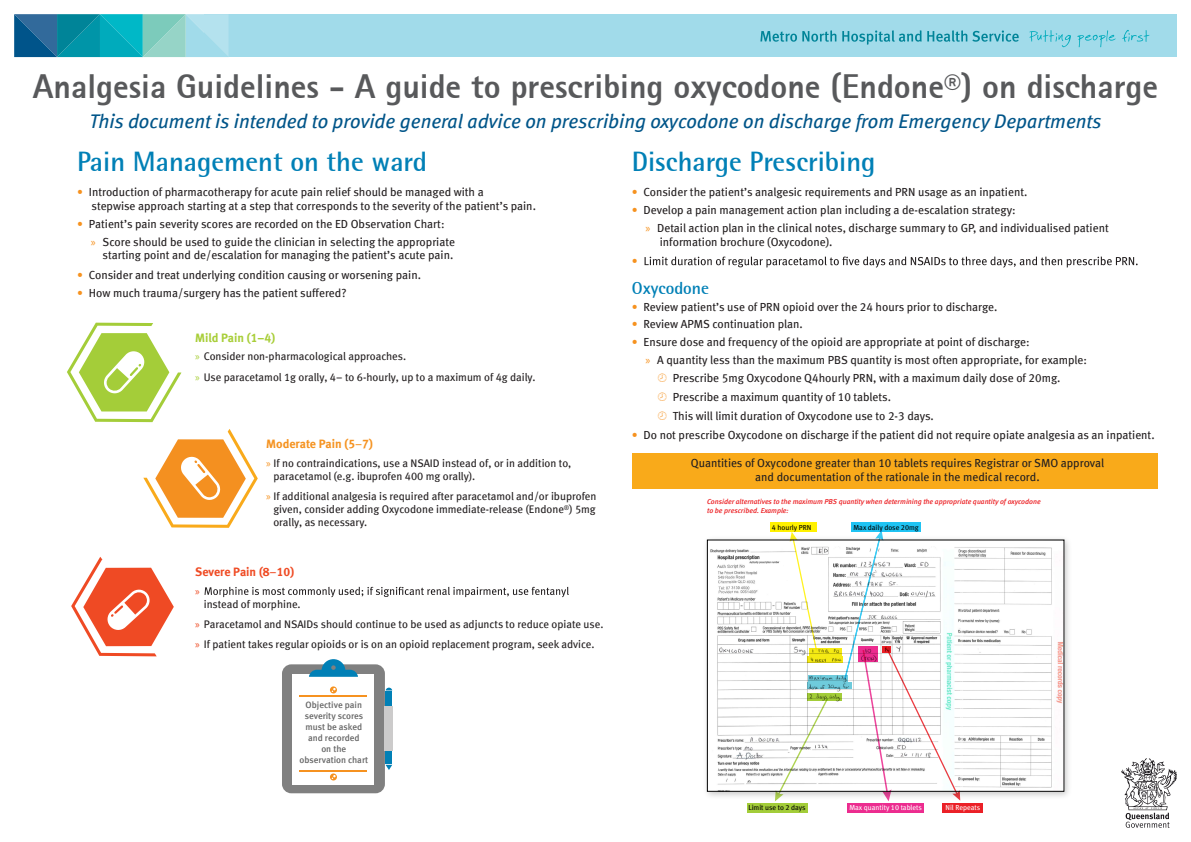
<style>
.page{position:relative;width:1191px;height:842px;background:#fff}
.page>*{position:absolute;margin:0;border:0;box-sizing:border-box;transform-origin:0 0}
.t1{font:800 33.8px "Agfa Rotis Sans Serif";color:#58595b}
.t2{font:700 27.5px "Agfa Rotis Semisans";color:#0080b6}
.t3{font:italic 19.7px "Meta Book LF";color:#005589}
.t4{font:700 17.2px "Agfa Rotis Semisans";color:#0080b6}
.t5{font:12.2px "Meta Bold LF";color:#f59321}
.t6{font:12.2px "Meta Bold LF";color:#ef4b24}
.t7{font:12.2px "Meta Bold LF";color:#a8ce38}
.t8{font:11.7px/13.7px "Meta Book LF";color:#231f20}
.t9{font:11.7px "Meta Book LF";color:#f6921f}
.t10{font:11px/13.1px "Meta Book LF";color:#231f20}
.t11{font:11px "Myriad Pro";color:#ef4b23}
.t12{font:9.2px/11px "Meta Medium LF";color:#666;text-align:center}
.t13{font:italic 7.2px/8.7px "Meta Medium LF";color:#ec2024}
.t14{font:7.2px "Meta Book LF";color:#000}
.t15{font:7.2px "Meta Book LF";color:#fff}
.s1{color:#f6921f}
.s2{font-family:"Myriad Pro";color:#f6921f}
.s3{font-family:"Myriad Pro";color:#a8ce38}
.s4{font-family:"Meta Book LF"}
.s5{font-family:"Myriad Pro";color:#ef4b23}
</style>
<div class="page">
<div style="left:632px;top:453px;width:525px;height:36px;background:#f9aa1a"></div>
<div style="left:204px;top:14px;width:972px;height:43px;background:#a1dbea"></div>
<svg style="left:1029px;top:30px;width:120px;height:17px"></svg>
<svg style="left:760px;top:30px;width:258px;height:15px"></svg>
<svg style="left:14px;top:14px;width:214px;height:43px;background:#43a9ba"></svg>
<svg style="left:644px;top:256px;width:493px;height:12px"></svg>
<svg style="left:204px;top:587px;width:365px;height:10px"></svg>
<svg style="left:67px;top:323px;width:114px;height:99px"></svg>
<svg style="left:143px;top:429px;width:115px;height:99px"></svg>
<svg style="left:71px;top:557px;width:103px;height:99px"></svg>
<div style="left:282px;top:664px;width:103px;height:129px;background:#808080;border-radius:9px"></div>
<div style="left:293px;top:674px;width:81px;height:111px;background:#fff"></div>
<svg style="left:309px;top:659px;width:49px;height:18px"></svg>
<div style="left:385px;top:691px;width:7px;height:73px;background:#0180b6"></div>
<svg style="left:385px;top:688px;width:7px;height:2px"></svg>
<svg style="left:385px;top:765px;width:7px;height:5px"></svg>
<div style="left:385px;top:707px;width:8px;height:44px;background:#cccbcb"></div>
<svg style="left:330px;top:773px;width:7px;height:7px"></svg>
<svg style="left:332px;top:775px;width:4px;height:4px"></svg>
<hr style="left:299px;top:770px;width:68px;height:1px;background:#f69220">
<svg style="left:330px;top:686px;width:7px;height:7px"></svg>
<svg style="left:332px;top:688px;width:4px;height:4px"></svg>
<hr style="left:299px;top:695px;width:68px;height:1px;background:#f69220">
<img style="left:706px;top:527px;width:363px;height:285px">
<img style="left:709px;top:542px;width:353px;height:247px">
<svg style="left:809px;top:648px;width:32px;height:7px"></svg>
<div style="left:770px;top:523px;width:47px;height:9px;background:#fff100"></div>
<div style="left:747px;top:803px;width:60px;height:9px;background:#a3cd39"></div>
<div style="left:847px;top:803px;width:77px;height:9px;background:#ec2c8f"></div>
<div style="left:942px;top:803px;width:40px;height:9px;background:#eb2027"></div>
<div style="left:851px;top:523px;width:69px;height:9px;background:#1fc3f3"></div>
<svg style="left:807px;top:656px;width:36px;height:7px"></svg>
<svg style="left:808px;top:675px;width:36px;height:7px"></svg>
<svg style="left:807px;top:682px;width:37px;height:7px"></svg>
<svg style="left:807px;top:693px;width:34px;height:7px"></svg>
<svg style="left:789px;top:532px;width:28px;height:118px"></svg>
<svg style="left:775px;top:698px;width:53px;height:103px"></svg>
<svg style="left:844px;top:530px;width:116px;height:271px"></svg>
<svg style="left:1121px;top:758px;width:56px;height:70px"></svg>
<h1 class="t1" style="left:33px;top:65px;width:1126px">Analgesia Guidelines - A guide to prescribing oxycodone (Endone®) on discharge</h1>
<h3 class="t3" style="left:89px;top:110px;width:1013px">This document is intended to provide general advice on prescribing oxycodone on discharge from Emergency Departments</h3>
<h2 class="t2" style="left:77px;top:145px;width:351px">Pain Management on the ward</h2>
<h2 class="t2" style="left:632px;top:145px;width:245px">Discharge Prescribing</h2>
<p class="t8" style="left:91px;top:185px;width:446px;text-indent:-14px"><span class="s1">•</span> Introduction of pharmacotherapy for acute pain relief should be managed with a<br>stepwise approach starting at a step that corresponds to the severity of the patient’s pain.</p>
<p class="t8" style="left:91px;top:215px;width:365px;line-height:17.6px;text-indent:-14px"><span class="s1">•</span> Patient’s pain severity scores are recorded on the ED Observation Chart:<br><span class="s2">»</span> Score should be used to guide the clinician in selecting the appropriate</p>
<p class="t8" style="left:103px;top:248px;width:352px">starting point and de/escalation for managing the patient’s acute pain.</p>
<p class="t8" style="left:77px;top:268px;width:345px"><span class="s1">•</span> Consider and treat underlying condition causing or worsening pain.</p>
<p class="t8" style="left:77px;top:285px;width:271px"><span class="s1">•</span> How much trauma/surgery has the patient suffered?</p>
<p class="t8" style="left:632px;top:185px;width:397px"><span class="s1">•</span> Consider the patient’s analgesic requirements and PRN usage as an inpatient.</p>
<p class="t8" style="left:645px;top:201px;width:465px;line-height:17.6px;text-indent:-14px"><span class="s1">•</span> Develop a pain management action plan including a de-escalation strategy:<br><span class="s2">»</span> Detail action plan in the clinical notes, discharge summary to GP, and individualised patient</p>
<p class="t8" style="left:660px;top:234px;width:174px">information brochure (Oxycodone).</p>
<p class="t9" style="left:632px;top:254px;width:7px">•</p>
<h3 class="t4" style="left:632px;top:278px;width:79px">Oxycodone</h3>
<p class="t8" style="left:632px;top:300px;width:367px"><span class="s1">•</span> Review patient’s use of PRN opioid over the 24 hours prior to discharge.</p>
<p class="t8" style="left:632px;top:317px;width:172px"><span class="s1">•</span> Review APMS continuation plan.</p>
<p class="t8" style="left:632px;top:335px;width:399px"><span class="s1">•</span> Ensure dose and frequency of the opioid are appropriate at point of discharge:</p>
<p class="t8" style="left:645px;top:353px;width:443px"><span class="s2">»</span> A quantity less than the maximum PBS quantity is most often appropriate, for example:</p>
<p class="t8" style="left:673px;top:371px;width:389px">Prescribe 5mg Oxycodone Q4hourly PRN, with a maximum daily dose of 20mg.</p>
<p class="t8" style="left:673px;top:390px;width:220px">Prescribe a maximum quantity of 10 tablets.</p>
<p class="t8" style="left:673px;top:409px;width:263px">This will limit duration of Oxycodone use to 2-3 days.</p>
<p class="t8" style="left:632px;top:428px;width:524px"><span class="s1">•</span> Do not prescribe Oxycodone on discharge if the patient did not require opiate analgesia as an inpatient.</p>
<p class="t7" style="left:195px;top:330px;width:81px">Mild Pain (1–4)</p>
<p class="t10" style="left:195px;top:346px;width:342px;line-height:21px"><span class="s3">»</span> Consider non-pharmacological approaches.<br><span class="s3">»</span> Use paracetamol 1g orally, 4– to 6-hourly, up to a maximum of 4g daily.</p>
<p class="t5" style="left:266px;top:436px;width:108px">Moderate Pain (5<span class="s4">–</span>7)</p>
<p class="t10" style="left:273px;top:456px;width:299px;text-indent:-7px"><span class="s2">»</span> If no contraindications, use a NSAID instead of, or in addition to, paracetamol (e.g. ibuprofen 400 mg orally).</p>
<p class="t10" style="left:273px;top:490px;width:324px;text-align:justify;text-indent:-7px"><span class="s2">»</span> If additional analgesia is required after paracetamol and/or ibuprofen given, consider adding Oxycodone immediate-release (Endone<sup>®</sup>) 5mg orally, as necessary.</p>
<p class="t6" style="left:195px;top:564px;width:100px">Severe Pain (8<span class="s4">–</span>10)</p>
<p class="t11" style="left:195px;top:584px;width:6px">»</p>
<p class="t10" style="left:195px;top:594px;width:410px;line-height:20.3px;text-indent:9px">instead of morphine.<br><span class="s5">»</span> Paracetamol and NSAIDs should continue to be used as adjuncts to reduce opiate use. <span class="s5">»</span> If patient takes regular opioids or is on an opioid replacement program, seek advice.</p>
<p class="t8" style="left:691px;top:456px;width:415px;text-align:center">Quantities of Oxycodone greater than 10 tablets requires Registrar or SMO approval and documentation of the rationale in the medical record.</p>
<p class="t13" style="left:707px;top:497px;width:335px">Consider alternatives to the maximum PBS quantity when determining the appropriate quantity of oxycodone to be prescribed. Example:</p>
<p class="t14" style="left:772px;top:523px;width:41px">4 hourly PRN</p>
<p class="t14" style="left:853px;top:523px;width:67px">Max daily dose 20mg</p>
<p class="t12" style="left:299px;top:699px;width:70px">Objective pain severity scores must be asked and recorded<br>on the observation chart</p>
<p class="t14" style="left:748px;top:803px;width:59px">Limit use to 2 days</p>
<p class="t15" style="left:849px;top:803px;width:74px">Max quantity 10 tablets</p>
<p class="t15" style="left:945px;top:803px;width:36px">Nil Repeats</p>
</div>
